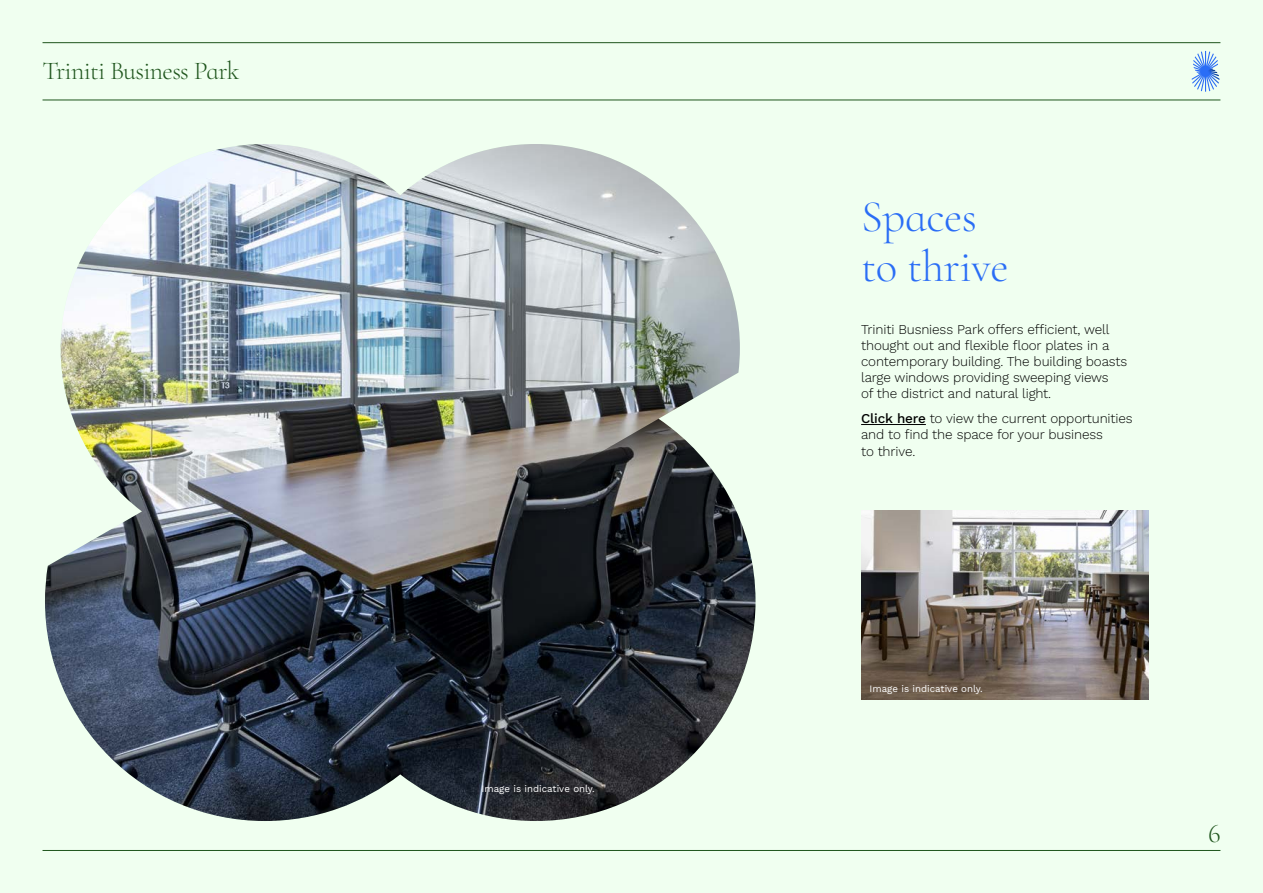
<style>
.page{position:relative;width:1263px;height:893px;background:#f0fff0}
.page>*{position:absolute;margin:0;border:0;box-sizing:border-box;transform-origin:0 0}
.t1{font:300 45px/49.5px "Cormorant Infant";letter-spacing:-.01em;color:#2a6df6}
.t2{font:300 27px "Cormorant Infant";color:#1f551d}
.t3{font:300 25.8px "Cormorant Infant";letter-spacing:-.025em;color:#1f551d}
.t4{font:300 13.5px/16.2px "Work Sans";letter-spacing:-.01em;color:#000}
.t5{font:9.75px "Work Sans";color:#fff}
.s1{font-weight:500}
</style>
<div class="page">
<img style="left:861px;top:510px;width:288px;height:190px">
<hr style="left:43px;top:42px;width:1177px;height:1px;background:#1f551d">
<hr style="left:43px;top:100px;width:1177px;height:1px;background:#1f551d">
<hr style="left:43px;top:850px;width:1177px;height:1px;background:#1f551d">
<svg style="left:1192px;top:51px;width:27px;height:41px"></svg>
<img style="left:45px;top:144px;width:710px;height:677px">
<svg style="left:536px;top:419px;width:216px;height:130px"></svg>
<hr style="left:861px;top:424px;width:65px;height:1px;background:#000">
<h3 class="t3" style="left:43px;top:56px;width:199px">Triniti Business Park</h3>
<p class="t5" style="left:482px;top:781px;width:115px">Image is indicative only.</p>
<h1 class="t1" style="left:861px;top:192px;width:149px">Spaces to thrive</h1>
<p class="t4" style="left:861px;top:320px;width:268px">Triniti Busniess Park offers efficient, well thought out and flexible floor plates in a contemporary building. The building boasts large windows providing sweeping views<br>of the district and natural light.</p>
<p class="t4" style="left:861px;top:410px;width:273px"><span class="s1">Click here</span> to view the current opportunities and to find the space for your business<br>to thrive.</p>
<p class="t5" style="left:870px;top:681px;width:115px">Image is indicative only.</p>
<h2 class="t2" style="left:1208px;top:817px;width:15px">6</h2>
</div>
